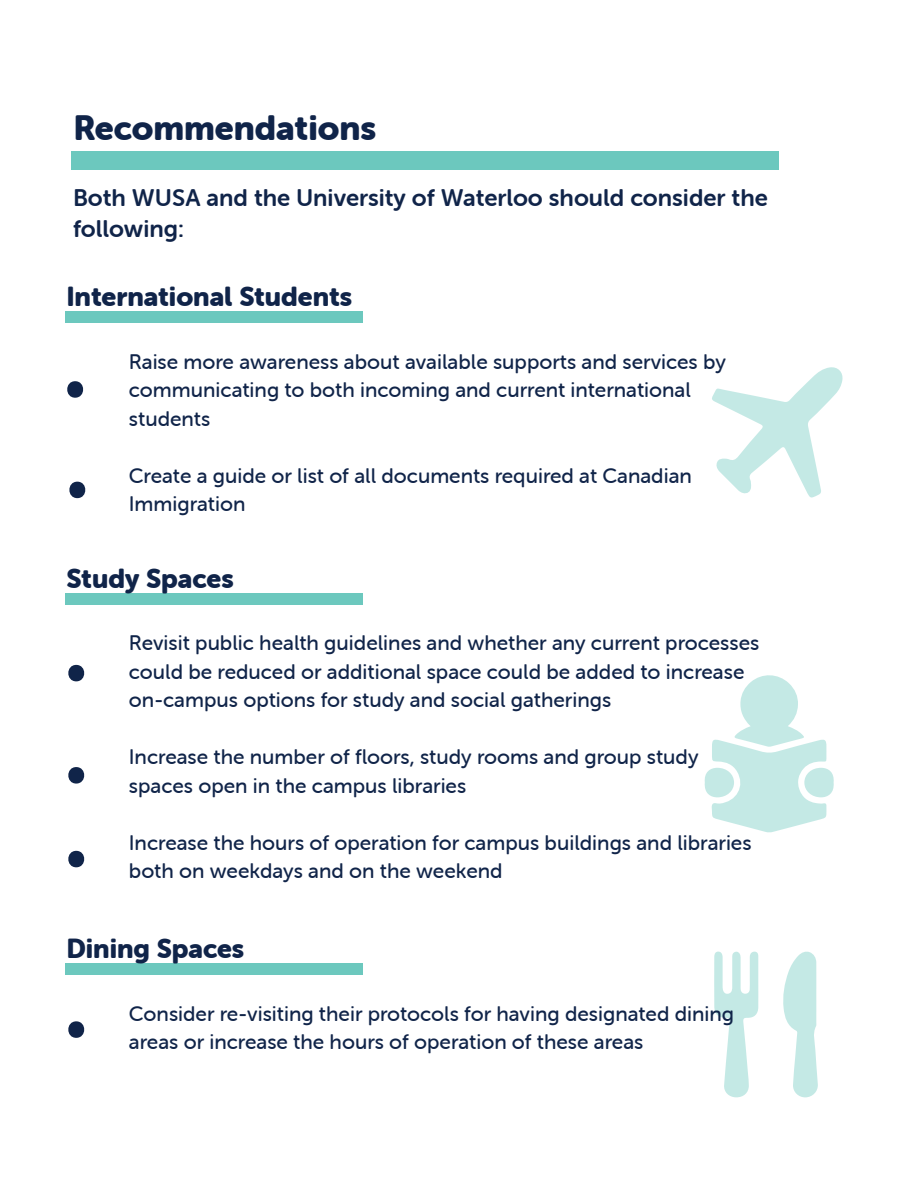
<style>
.page{position:relative;width:918px;height:1188px;background:#fff}
.page>*{position:absolute;margin:0;border:0;box-sizing:border-box;transform-origin:0 0}
.t1{font:34.5px "Museo Sans Rounded 900";color:#102449}
.t2{font:27px "Museo Sans Rounded 900";color:#102449}
.t3{font:24px/31.5px "Museo Sans Rounded 700";color:#102449}
.t4{font:21px/28.5px "Museo Sans Rounded 500";color:#102449}
</style>
<div class="page">
<div style="left:65px;top:312px;width:298px;height:11px;background:#6cc8be"></div>
<div style="left:65px;top:594px;width:298px;height:11px;background:#6cc8be"></div>
<div style="left:65px;top:964px;width:298px;height:11px;background:#6cc8be"></div>
<svg style="left:712px;top:367px;width:131px;height:131px"></svg>
<svg style="left:705px;top:675px;width:129px;height:157px"></svg>
<svg style="left:783px;top:952px;width:35px;height:145px"></svg>
<svg style="left:714px;top:952px;width:44px;height:145px"></svg>
<div style="left:71px;top:151px;width:708px;height:19px;background:#6cc8be"></div>
<svg style="left:67px;top:381px;width:17px;height:17px"></svg>
<svg style="left:69px;top:482px;width:17px;height:16px"></svg>
<svg style="left:68px;top:665px;width:17px;height:16px"></svg>
<svg style="left:68px;top:767px;width:17px;height:17px"></svg>
<svg style="left:68px;top:851px;width:17px;height:16px"></svg>
<svg style="left:68px;top:1021px;width:17px;height:17px"></svg>
<h1 class="t1" style="left:73px;top:115px;width:304px">Recommendations</h1>
<p class="t3" style="left:73px;top:184px;width:696px">Both WUSA and the University of Waterloo should consider the following:</p>
<p class="t2" style="left:67px;top:286px;width:287px">International Students</p>
<p class="t4" style="left:129px;top:349px;width:599px">Raise more awareness about available supports and services by communicating to both incoming and current international students</p>
<p class="t4" style="left:129px;top:463px;width:565px">Create a guide or list of all documents required at Canadian<br>Immigration</p>
<p class="t2" style="left:67px;top:568px;width:169px">Study Spaces</p>
<p class="t4" style="left:129px;top:631px;width:632px">Revisit public health guidelines and whether any current processes could be reduced or additional space could be added to increase on-campus options for study and social gatherings</p>
<p class="t4" style="left:129px;top:743px;width:571px">Increase the number of floors, study rooms and group study spaces open in the campus libraries</p>
<p class="t4" style="left:129px;top:830px;width:624px">Increase the hours of operation for campus buildings and libraries both on weekdays and on the weekend</p>
<p class="t2" style="left:67px;top:938px;width:179px">Dining Spaces</p>
<p class="t4" style="left:129px;top:1001px;width:607px">Consider re-visiting their protocols for having designated dining areas or increase the hours of operation of these areas</p>
</div>
